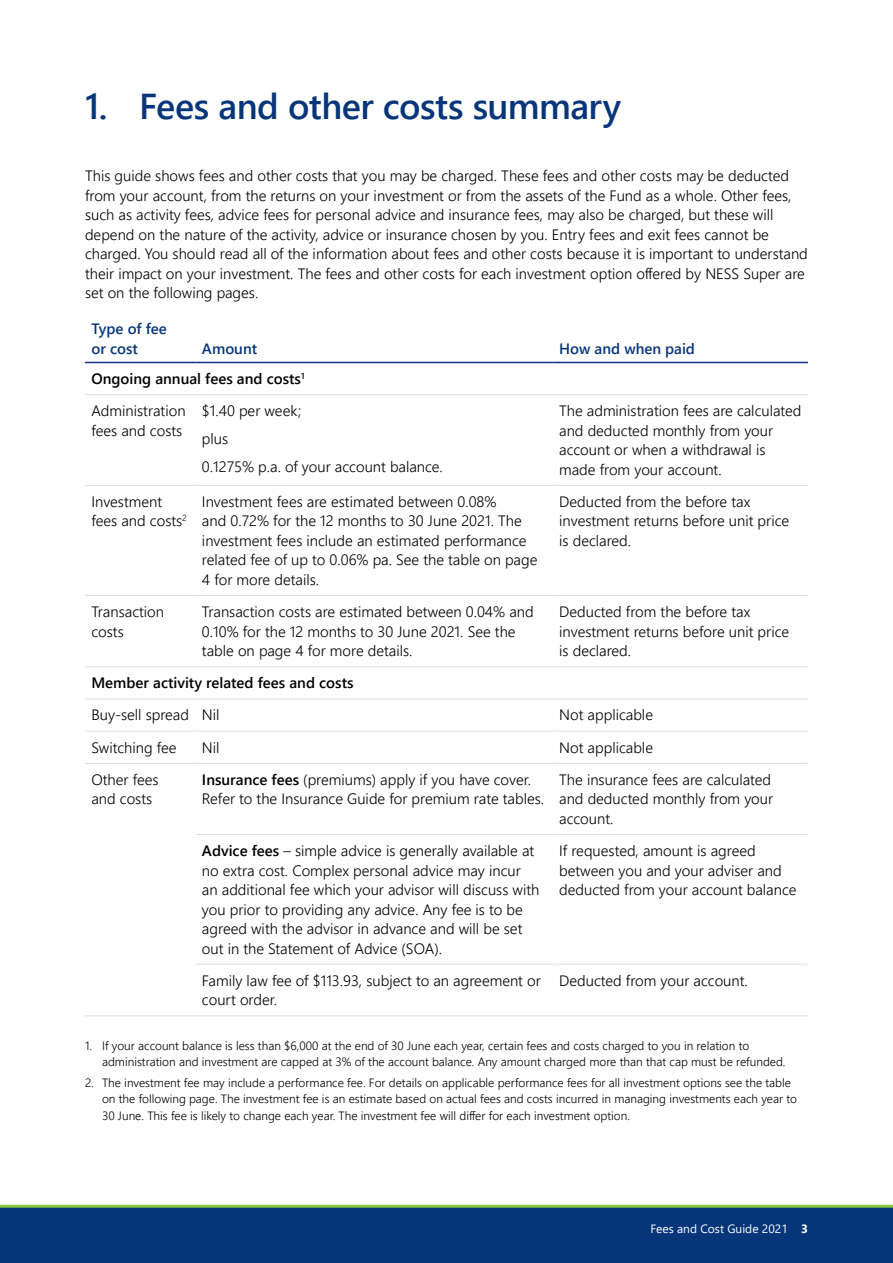
<style>
.page{position:relative;width:893px;height:1263px;background:#fff}
.page>*{position:absolute;margin:0;border:0;box-sizing:border-box;transform-origin:0 0}
.t1{font:600 36px "Segoe UI";letter-spacing:-.015em;color:#06357a}
.t2{font:300 15px/19.5px "Segoe UI";color:#000}
.t3{font:600 15px/32.1px "Segoe UI";color:#000}
.t4{font:600 15px/19.5px "Segoe UI";color:#06357a}
.t5{font:300 12px/16.5px "Segoe UI";color:#000}
.t6{font:12px "Segoe UI";color:#fff}
.s1{font-weight:300}
.s2{font-weight:600}
.s3{font-weight:700}
</style>
<div class="page">
<div style="left:0;top:1208px;width:893px;height:55px;background:#06357a"></div>
<hr style="left:0;top:1205px;width:893px;height:3px;background:#8dc63f">
<hr style="left:85px;top:485px;width:111px;height:1px;background:#dcddde">
<hr style="left:196px;top:485px;width:357px;height:1px;background:#dcddde">
<hr style="left:553px;top:485px;width:255px;height:1px;background:#dcddde">
<hr style="left:85px;top:595px;width:111px;height:1px;background:#dcddde">
<hr style="left:196px;top:595px;width:357px;height:1px;background:#dcddde">
<hr style="left:553px;top:595px;width:255px;height:1px;background:#dcddde">
<hr style="left:85px;top:731px;width:111px;height:1px;background:#dcddde">
<hr style="left:196px;top:731px;width:357px;height:1px;background:#dcddde">
<hr style="left:553px;top:731px;width:255px;height:1px;background:#dcddde">
<hr style="left:196px;top:763px;width:357px;height:1px;background:#dcddde">
<hr style="left:553px;top:763px;width:255px;height:1px;background:#dcddde">
<hr style="left:196px;top:834px;width:357px;height:1px;background:#dcddde">
<hr style="left:553px;top:834px;width:255px;height:1px;background:#dcddde">
<hr style="left:196px;top:964px;width:357px;height:1px;background:#dcddde">
<hr style="left:553px;top:964px;width:255px;height:1px;background:#dcddde">
<hr style="left:196px;top:1015px;width:357px;height:1px;background:#dcddde">
<hr style="left:553px;top:1015px;width:255px;height:1px;background:#dcddde">
<hr style="left:85px;top:362px;width:111px;height:1px;background:#06357a">
<hr style="left:196px;top:362px;width:357px;height:1px;background:#06357a">
<hr style="left:553px;top:362px;width:255px;height:1px;background:#06357a">
<hr style="left:85px;top:763px;width:111px;height:1px;background:#dcddde">
<hr style="left:85px;top:1015px;width:111px;height:1px;background:#dcddde">
<hr style="left:85px;top:666px;width:111px;height:1px;background:#dcddde">
<hr style="left:196px;top:666px;width:357px;height:1px;background:#dcddde">
<hr style="left:553px;top:666px;width:255px;height:1px;background:#dcddde">
<hr style="left:85px;top:699px;width:111px;height:1px;background:#dcddde">
<hr style="left:196px;top:699px;width:357px;height:1px;background:#dcddde">
<hr style="left:553px;top:699px;width:255px;height:1px;background:#dcddde">
<hr style="left:85px;top:394px;width:111px;height:1px;background:#dcddde">
<hr style="left:196px;top:394px;width:357px;height:1px;background:#dcddde">
<hr style="left:553px;top:394px;width:255px;height:1px;background:#dcddde">
<h1 class="t1" style="left:85px;top:72px;width:537px">1. Fees and other costs summary</h1>
<p class="t2" style="left:85px;top:164px;width:724px">This guide shows fees and other costs that you may be charged. These fees and other costs may be deducted from your account, from the returns on your investment or from the assets of the Fund as a whole. Other fees, such as activity fees, advice fees for personal advice and insurance fees, may also be charged, but these will depend on the nature of the activity, advice or insurance chosen by you. Entry fees and exit fees cannot be charged. You should read all of the information about fees and other costs because it is important to understand their impact on your investment. The fees and other costs for each investment option offered by NESS Super are set on the following pages.</p>
<p class="t4" style="left:91px;top:318px;width:77px">Type of fee or cost</p>
<p class="t4" style="left:202px;top:338px;width:57px">Amount</p>
<p class="t4" style="left:559px;top:338px;width:137px">How and when paid</p>
<p class="t3" style="left:91px;top:361px;width:215px">Ongoing annual fees and costs<sup>1<br></sup><span class="s1">Administration</span></p>
<p class="t2" style="left:91px;top:419px;width:92px">fees and costs</p>
<p class="t2" style="left:202px;top:395px;width:242px;line-height:28px">$1.40 per week;<br>plus<br>0.1275% p.a. of your account balance.</p>
<p class="t2" style="left:559px;top:400px;width:244px">The administration fees are calculated and deducted monthly from your account or when a withdrawal is made from your account.</p>
<p class="t2" style="left:91px;top:490px;width:97px">Investment fees and costs<sup>2</sup></p>
<p class="t2" style="left:202px;top:490px;width:337px">Investment fees are estimated between 0.08%<br>and 0.72% for the 12 months to 30 June 2021. The investment fees include an estimated performance related fee of up to 0.06% pa. See the table on page 4 for more details.</p>
<p class="t2" style="left:559px;top:490px;width:232px">Deducted from the before tax investment returns before unit price is declared.</p>
<p class="t2" style="left:91px;top:600px;width:74px">Transaction costs</p>
<p class="t2" style="left:202px;top:600px;width:333px">Transaction costs are estimated between 0.04% and<br>0.10% for the 12 months to 30 June 2021. See the table on page 4 for more details.</p>
<p class="t2" style="left:559px;top:600px;width:232px">Deducted from the before tax investment returns before unit price is declared.</p>
<p class="t3" style="left:91px;top:666px;width:264px">Member activity related fees and costs</p>
<p class="t2" style="left:91px;top:704px;width:130px">Buy-sell spread Nil</p>
<p class="t2" style="left:559px;top:704px;width:95px">Not applicable</p>
<p class="t2" style="left:91px;top:736px;width:87px">Switching fee</p>
<p class="t2" style="left:202px;top:736px;width:19px">Nil</p>
<p class="t2" style="left:559px;top:736px;width:95px">Not applicable</p>
<p class="t2" style="left:91px;top:768px;width:69px">Other fees and costs</p>
<p class="t2" style="left:202px;top:768px;width:344px"><span class="s2">Insurance fees</span> (premiums) apply if you have cover.<br>Refer to the Insurance Guide for premium rate tables.</p>
<p class="t2" style="left:559px;top:768px;width:216px">The insurance fees are calculated and deducted monthly from your account.</p>
<p class="t2" style="left:202px;top:839px;width:339px"><span class="s2">Advice fees</span> – simple advice is generally available at no extra cost. Complex personal advice may incur an additional fee which your advisor will discuss with you prior to providing any advice. Any fee is to be agreed with the advisor in advance and will be set out in the Statement of Advice (SOA).</p>
<p class="t2" style="left:559px;top:839px;width:239px">If requested, amount is agreed between you and your adviser and deducted from your account balance</p>
<p class="t2" style="left:202px;top:969px;width:340px">Family law fee of $113.93, subject to an agreement or court order.</p>
<p class="t2" style="left:559px;top:969px;width:190px">Deducted from your account.</p>
<p class="t5" style="left:102px;top:1036px;width:685px;text-indent:-17px">1. If your account balance is less than $6,000 at the end of 30 June each year, certain fees and costs charged to you in relation to administration and investment are capped at 3% of the account balance. Any amount charged more than that cap must be refunded.</p>
<p class="t5" style="left:102px;top:1073px;width:697px;text-indent:-17px">2. The investment fee may include a performance fee. For details on applicable performance fees for all investment options see the table on the following page. The investment fee is an estimate based on actual fees and costs incurred in managing investments each year to<br>30 June. This fee is likely to change each year. The investment fee will differ for each investment option.</p>
<p class="t6" style="left:650px;top:1218px;width:159px">Fees and Cost Guide 2021 <span class="s3">3</span></p>
</div>
